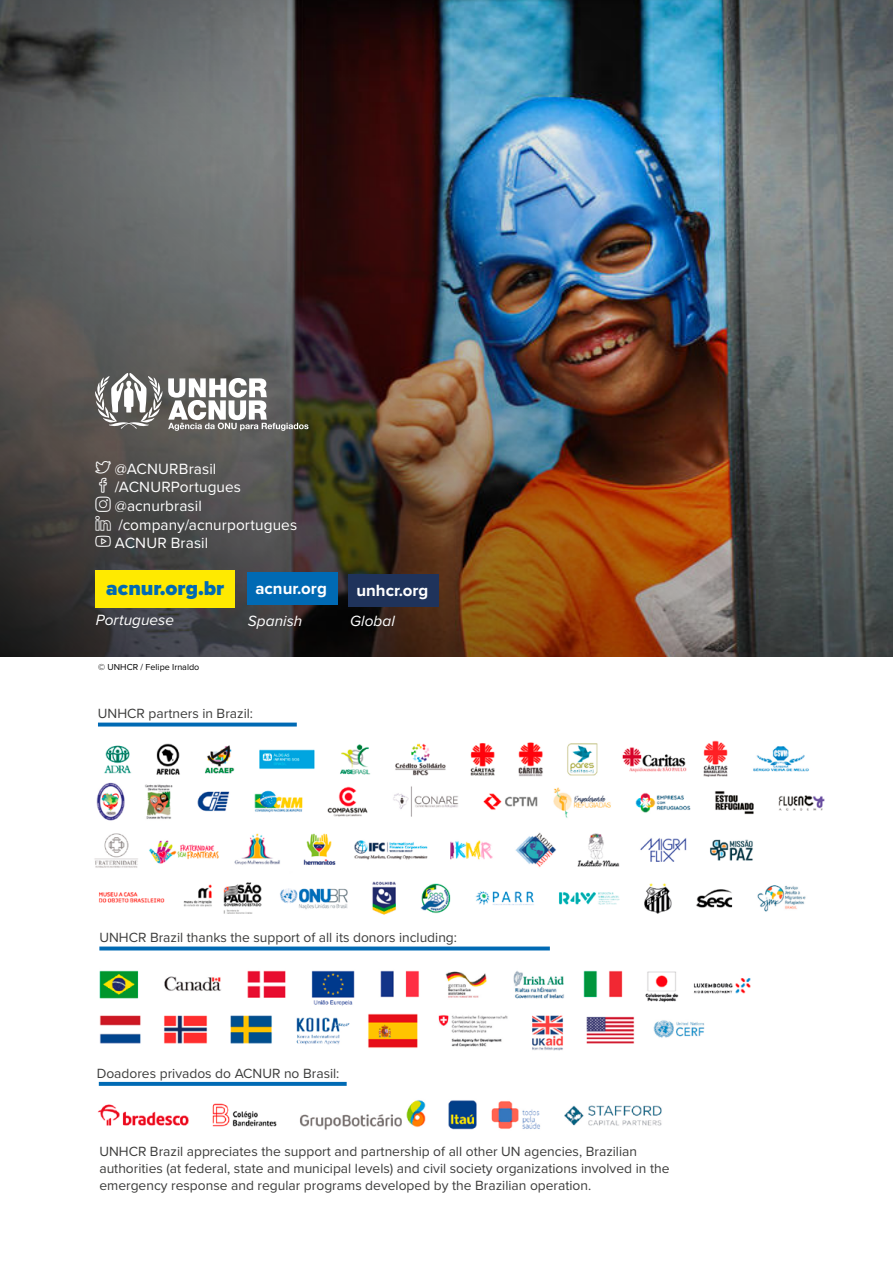
<style>
.page{position:relative;width:893px;height:1263px;background:#fff}
.page>*{position:absolute;margin:0;border:0;box-sizing:border-box;transform-origin:0 0}
.t1{font:900 20.7px "Proxima Nova";color:#006ab4}
.t2{font:700 16.8px "Proxima Nova";color:#fff}
.t3{font:15.45px/18.8px "Proxima Nova";letter-spacing:.005em;color:#fff}
.t4{font:italic 15.45px "Proxima Nova";letter-spacing:.005em;color:#fff}
.t5{font:13.8px/16.8px "Proxima Nova";color:#3c3c3b}
.t6{font:9px "Proxima Nova";color:#000}
</style>
<div class="page">
<svg style="left:99px;top:946px;width:451px;height:4px;background:#237ebe"></svg>
<hr style="left:98px;top:723px;width:199px;height:3px;background:#006ab4">
<svg style="left:99px;top:1082px;width:248px;height:4px"></svg>
<img style="left:99px;top:970px;width:652px;height:81px">
<img style="left:97px;top:1100px;width:565px;height:30px">
<img style="left:94px;top:740px;width:731px;height:175px">
<img style="left:0;top:0;width:893px;height:657px">
<svg style="left:94px;top:373px;width:214px;height:58px"></svg>
<div style="left:96px;top:570px;width:139px;height:37px;background:#ffea00"></div>
<div style="left:248px;top:573px;width:90px;height:32px;background:#006ab4"></div>
<div style="left:349px;top:575px;width:90px;height:32px;background:#1f335b"></div>
<svg style="left:95px;top:460px;width:16px;height:70px"></svg>
<svg style="left:96px;top:536px;width:15px;height:11px"></svg>
<p class="t3" style="left:115px;top:458px;width:184px">@ACNURBrasil /ACNURPortugues @acnurbrasil /company/acnurportugues<br>ACNUR Brasil</p>
<h1 class="t1" style="left:106px;top:573px;width:120px">acnur.org.br</h1>
<p class="t2" style="left:255px;top:576px;width:73px">acnur.org</p>
<p class="t2" style="left:356px;top:578px;width:74px">unhcr.org</p>
<p class="t4" style="left:96px;top:608px;width:80px">Portuguese</p>
<p class="t4" style="left:248px;top:609px;width:56px">Spanish</p>
<p class="t4" style="left:350px;top:609px;width:46px">Global</p>
<p class="t6" style="left:98px;top:660px;width:103px">© UNHCR / Felipe Irnaldo</p>
<p class="t5" style="left:98px;top:704px;width:157px">UNHCR partners in Brazil:</p>
<p class="t5" style="left:99px;top:928px;width:359px">UNHCR Brazil thanks the support of all its donors including:</p>
<p class="t5" style="left:97px;top:1064px;width:244px">Doadores privados do ACNUR no Brasil:</p>
<p class="t5" style="left:99px;top:1143px;width:572px">UNHCR Brazil appreciates the support and partnership of all other UN agencies, Brazilian authorities (at federal, state and municipal levels) and civil society organizations involved in the emergency response and regular programs developed by the Brazilian operation.</p>
</div>
